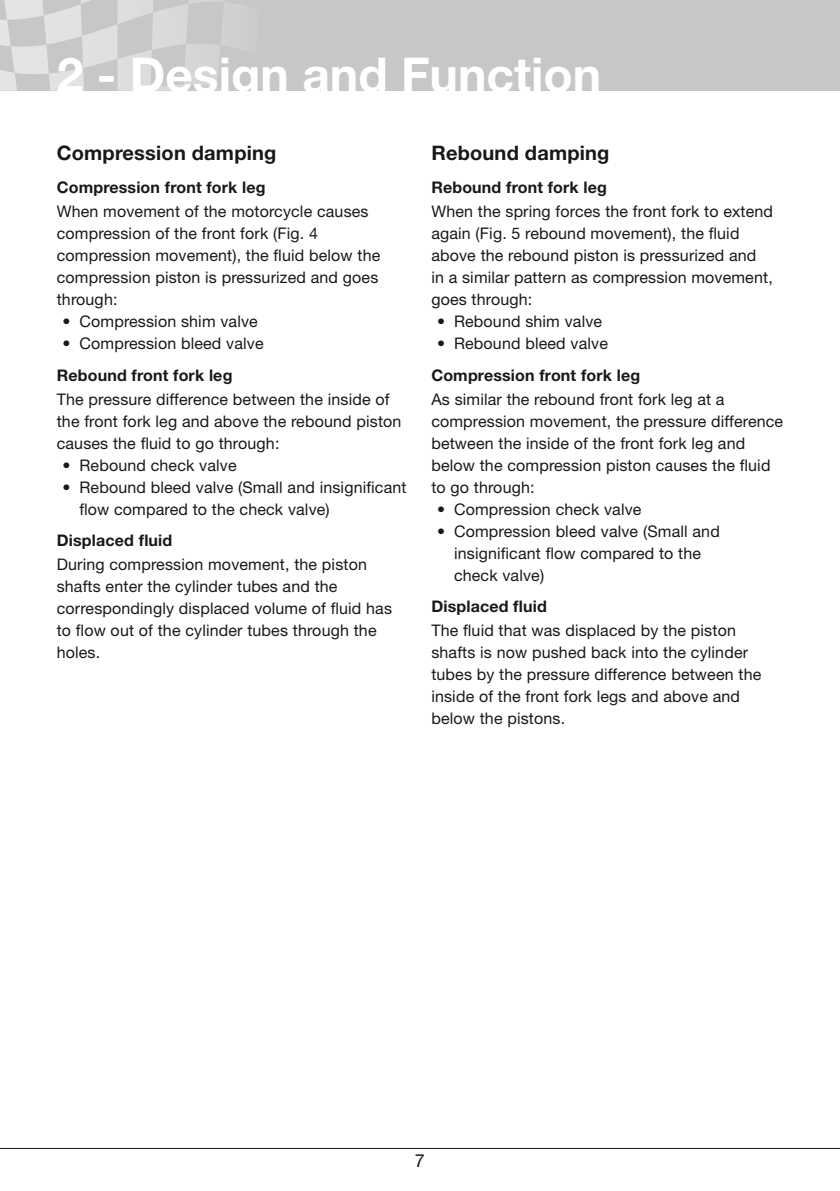
<style>
.page{position:relative;width:840px;height:1191px;background:#fff}
.page>*{position:absolute;margin:0;border:0;box-sizing:border-box;transform-origin:0 0}
.t1{font:700 48px "Helvetica Neue LT Std";color:#fff}
.t2{font:700 20px "Helvetica Neue LT Std";letter-spacing:.01em;color:#1a171c}
.t3{font:18px "Helvetica Neue LT Std";color:#1a171c}
.t4{font:16px/22px "Helvetica Neue LT Std";letter-spacing:.01em;color:#1a171c}
.t5{font:700 16px "Helvetica Neue LT Std";letter-spacing:.01em;color:#1a171c}
</style>
<div class="page">
<hr style="left:0;top:1148px;width:839px;height:1px;background:#1a171c">
<div style="left:0;top:0;width:839px;height:91px;background:#c6c7c9"></div>
<svg style="left:0;top:0;width:225px;height:91px"></svg>
<h1 class="t1" style="left:57px;top:46px;width:546px">2 - Design and Function</h1>
<p class="t2" style="left:57px;top:140px;width:221px">Compression damping</p>
<p class="t5" style="left:57px;top:177px;width:210px">Compression front fork leg</p>
<p class="t4" style="left:57px;top:200px;width:325px">When movement of the motorcycle causes compression of the front fork (Fig. 4 compression movement), the fluid below the compression piston is pressurized and goes through:</p>
<p class="t4" style="left:62px;top:310px;width:197px">• Compression shim valve</p>
<p class="t4" style="left:62px;top:332px;width:203px">• Compression bleed valve</p>
<p class="t5" style="left:57px;top:365px;width:177px">Rebound front fork leg</p>
<p class="t4" style="left:57px;top:387px;width:346px">The pressure difference between the inside of the front fork leg and above the rebound piston causes the fluid to go through:</p>
<p class="t4" style="left:62px;top:453px;width:176px">• Rebound check valve</p>
<p class="t4" style="left:79px;top:475px;width:328px;text-indent:-17px">• Rebound bleed valve (Small and insignificant flow compared to the check valve)</p>
<p class="t5" style="left:57px;top:530px;width:117px">Displaced fluid</p>
<p class="t4" style="left:57px;top:553px;width:336px">During compression movement, the piston shafts enter the cylinder tubes and the correspondingly displaced volume of fluid has to flow out of the cylinder tubes through the holes.</p>
<p class="t2" style="left:431px;top:140px;width:179px">Rebound damping</p>
<p class="t5" style="left:431px;top:177px;width:177px">Rebound front fork leg</p>
<p class="t4" style="left:431px;top:200px;width:343px">When the spring forces the front fork to extend again (Fig. 5 rebound movement), the fluid above the rebound piston is pressurized and<br>in a similar pattern as compression movement, goes through:</p>
<p class="t4" style="left:437px;top:310px;width:166px">• Rebound shim valve</p>
<p class="t4" style="left:437px;top:332px;width:172px">• Rebound bleed valve</p>
<p class="t5" style="left:431px;top:365px;width:210px">Compression front fork leg</p>
<p class="t4" style="left:431px;top:387px;width:353px">As similar the rebound front fork leg at a compression movement, the pressure difference between the inside of the front fork leg and below the compression piston causes the fluid to go through:</p>
<p class="t4" style="left:437px;top:497px;width:206px">• Compression check valve</p>
<p class="t4" style="left:454px;top:519px;width:267px;text-indent:-17px">• Compression bleed valve (Small and insignificant flow compared to the check valve)</p>
<p class="t5" style="left:431px;top:596px;width:117px">Displaced fluid</p>
<p class="t4" style="left:431px;top:619px;width:331px">The fluid that was displaced by the piston shafts is now pushed back into the cylinder tubes by the pressure difference between the inside of the front fork legs and above and below the pistons.</p>
<p class="t3" style="left:415px;top:1149px;width:12px">7</p>
</div>
